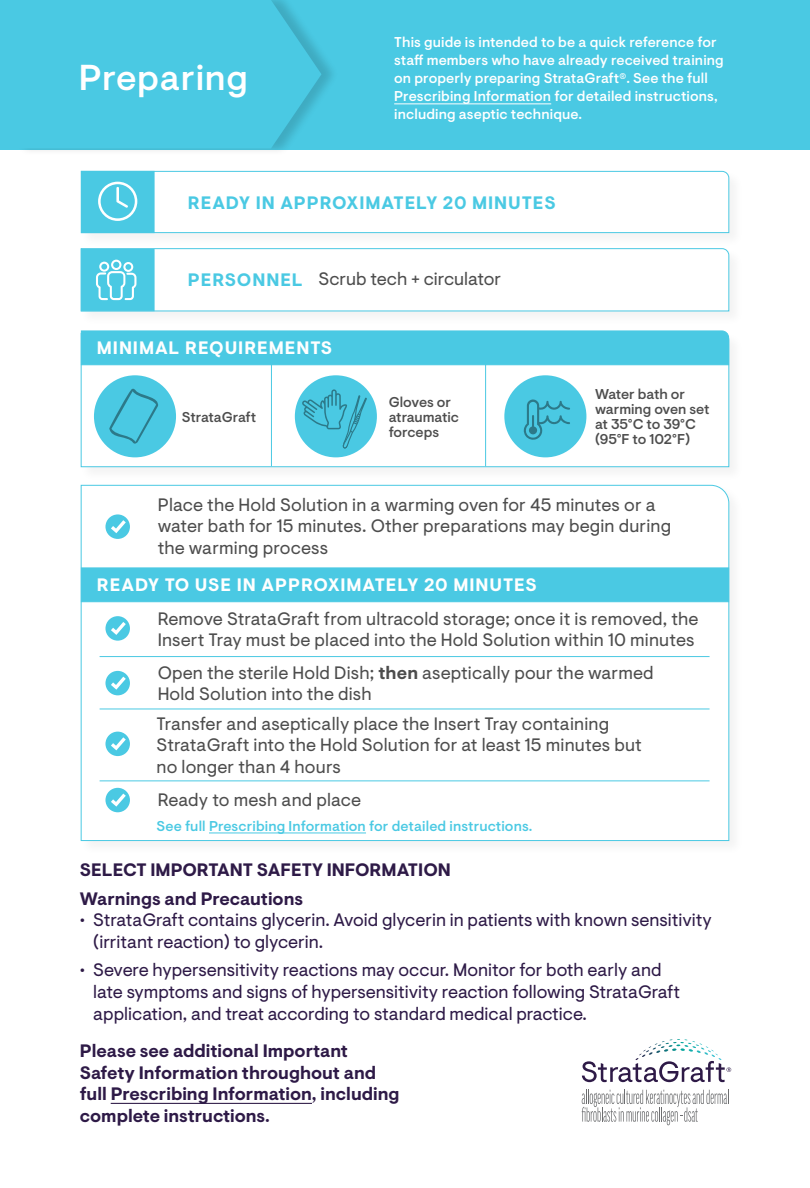
<style>
.page{position:relative;width:810px;height:1188px;background:#fff}
.page>*{position:absolute;margin:0;border:0;box-sizing:border-box;transform-origin:0 0}
.t1{font:500 36px "Visuelt Pro";letter-spacing:.02em;color:#fff}
.t2{font:18px/21.6px "Visuelt Pro";letter-spacing:.01em;color:#4d4d4d}
.t3{font:18px/21.6px "Visuelt Pro";color:#2e1a47}
.t4{font:700 18px/21.6px "Visuelt Pro";color:#2e1a47}
.t5{font:700 18px "Visuelt Pro";letter-spacing:.05em;color:#fff}
.t6{font:700 18px "Visuelt Pro";letter-spacing:.05em;color:#4ac9e3}
.t7{font:500 14.25px/18px "Visuelt Pro";letter-spacing:.01em;color:#fff}
.t8{font:500 14.25px/15px "Visuelt Pro";color:#4d4d4d}
.t9{font:500 14.25px "Visuelt Pro";letter-spacing:.01em;color:#4ac9e3}
.s1{font-weight:700;color:#4ac9e3}
.s2{font-weight:700}
</style>
<div class="page">
<div style="left:79px;top:332px;width:665px;height:150px;background:#f9f9f9"></div>
<svg style="left:80px;top:333px;width:650px;height:134px"></svg>
<svg style="left:81px;top:330px;width:648px;height:36px"></svg>
<hr style="left:271px;top:360px;width:1px;height:106px;background:#4ac9e3">
<hr style="left:485px;top:360px;width:1px;height:106px;background:#4ac9e3">
<div style="left:504px;top:375px;width:82px;height:82px;background:#4ac9e3;border-radius:50%"></div>
<div style="left:94px;top:375px;width:82px;height:82px;background:#4ac9e3;border-radius:50%"></div>
<svg style="left:109px;top:389px;width:49px;height:55px"></svg>
<div style="left:295px;top:375px;width:82px;height:82px;background:#4ac9e3;border-radius:50%"></div>
<svg style="left:524px;top:399px;width:46px;height:41px"></svg>
<svg style="left:302px;top:389px;width:66px;height:60px"></svg>
<div style="left:0;top:0;width:810px;height:150px;background:#4ac9e3"></div>
<div style="left:17px;top:0;width:323px;height:157px;background:#000;opacity:.15"></div>
<svg style="left:17px;top:0;width:305px;height:148px"></svg>
<div style="left:79px;top:170px;width:665px;height:78px;background:#000;opacity:.05"></div>
<svg style="left:154px;top:171px;width:576px;height:62px"></svg>
<div style="left:81px;top:171px;width:73px;height:62px;background:#4ac9e3"></div>
<svg style="left:98px;top:182px;width:39px;height:39px"></svg>
<div style="left:79px;top:484px;width:665px;height:372px;background:#fafafa"></div>
<svg style="left:80px;top:485px;width:650px;height:356px"></svg>
<hr style="left:209px;top:833px;width:157px;height:1px;background:#4ac9e3">
<div style="left:79px;top:247px;width:665px;height:79px;background:#f9f9f9"></div>
<svg style="left:80px;top:248px;width:650px;height:64px"></svg>
<div style="left:81px;top:249px;width:73px;height:62px;background:#4ac9e3"></div>
<svg style="left:96px;top:260px;width:41px;height:40px"></svg>
<div style="left:105px;top:514px;width:25px;height:25px;background:#4ac9e3;border-radius:50%"></div>
<svg style="left:111px;top:520px;width:15px;height:13px"></svg>
<div style="left:105px;top:616px;width:25px;height:25px;background:#4ac9e3;border-radius:50%"></div>
<svg style="left:111px;top:622px;width:15px;height:13px"></svg>
<div style="left:105px;top:671px;width:25px;height:24px;background:#4ac9e3;border-radius:50%"></div>
<svg style="left:111px;top:677px;width:15px;height:13px"></svg>
<div style="left:105px;top:732px;width:25px;height:24px;background:#4ac9e3;border-radius:50%"></div>
<svg style="left:111px;top:737px;width:15px;height:13px"></svg>
<div style="left:105px;top:788px;width:25px;height:24px;background:#4ac9e3;border-radius:50%"></div>
<svg style="left:111px;top:794px;width:15px;height:13px"></svg>
<hr style="left:100px;top:656px;width:610px;height:1px;background:#4ac9e3">
<hr style="left:100px;top:709px;width:610px;height:1px;background:#4ac9e3">
<hr style="left:100px;top:781px;width:610px;height:1px;background:#4ac9e3">
<div style="left:81px;top:568px;width:648px;height:34px;background:#4ac9e3"></div>
<hr style="left:394px;top:103px;width:157px;height:1px;background:#fff">
<hr style="left:111px;top:1103px;width:201px;height:1px;background:#2e1a47">
<svg style="left:582px;top:1090px;width:147px;height:35px"></svg>
<svg style="left:582px;top:1039px;width:149px;height:43px"></svg>
<h1 class="t1" style="left:79px;top:56px;width:171px">Preparing</h1>
<p class="t7" style="left:394px;top:34px;width:331px">This guide is intended to be a quick reference for staff members who have already received training on properly preparing StrataGraft<sup>®</sup>. See the full Prescribing Information for detailed instructions, including aseptic technique.</p>
<p class="t6" style="left:188px;top:192px;width:369px">READY IN APPROXIMATELY 20 MINUTES</p>
<p class="t2" style="left:188px;top:269px;width:315px"><span class="s1">PERSONNEL</span> Scrub tech + circulator</p>
<p class="t5" style="left:97px;top:337px;width:237px">MINIMAL REQUIREMENTS</p>
<p class="t8" style="left:182px;top:410px;width:76px">StrataGraft</p>
<p class="t8" style="left:389px;top:395px;width:72px">Gloves or atraumatic forceps</p>
<p class="t8" style="left:595px;top:387px;width:116px">Water bath or warming oven set at 35°C to 39°C (95°F to 102°F)</p>
<p class="t2" style="left:158px;top:494px;width:515px">Place the Hold Solution in a warming oven for 45 minutes or a water bath for 15 minutes. Other preparations may begin during the warming process</p>
<p class="t5" style="left:97px;top:575px;width:442px">READY TO USE IN APPROXIMATELY 20 MINUTES</p>
<p class="t2" style="left:158px;top:608px;width:542px">Remove StrataGraft from ultracold storage; once it is removed, the<br>Insert Tray must be placed into the Hold Solution within 10 minutes</p>
<p class="t2" style="left:158px;top:662px;width:498px">Open the sterile Hold Dish; <span class="s2">then</span> aseptically pour the warmed<br>Hold Solution into the dish</p>
<p class="t2" style="left:157px;top:713px;width:487px">Transfer and aseptically place the Insert Tray containing<br>StrataGraft into the Hold Solution for at least 15 minutes but no longer than 4 hours</p>
<p class="t2" style="left:158px;top:789px;width:205px">Ready to mesh and place</p>
<p class="t9" style="left:157px;top:817px;width:377px">See full Prescribing Information for detailed instructions.</p>
<p class="t4" style="left:80px;top:857px;width:373px;line-height:28.3px">SELECT IMPORTANT SAFETY INFORMATION<br>Warnings and Precautions</p>
<p class="t3" style="left:93px;top:910px;width:620px;text-indent:-14px">• StrataGraft contains glycerin. Avoid glycerin in patients with known sensitivity (irritant reaction) to glycerin.</p>
<p class="t3" style="left:93px;top:960px;width:588px;text-indent:-14px">• Severe hypersensitivity reactions may occur. Monitor for both early and late symptoms and signs of hypersensitivity reaction following StrataGraft application, and treat according to standard medical practice.</p>
<p class="t4" style="left:80px;top:1041px;width:321px">Please see additional Important Safety Information throughout and full Prescribing Information, including complete instructions.</p>
</div>
